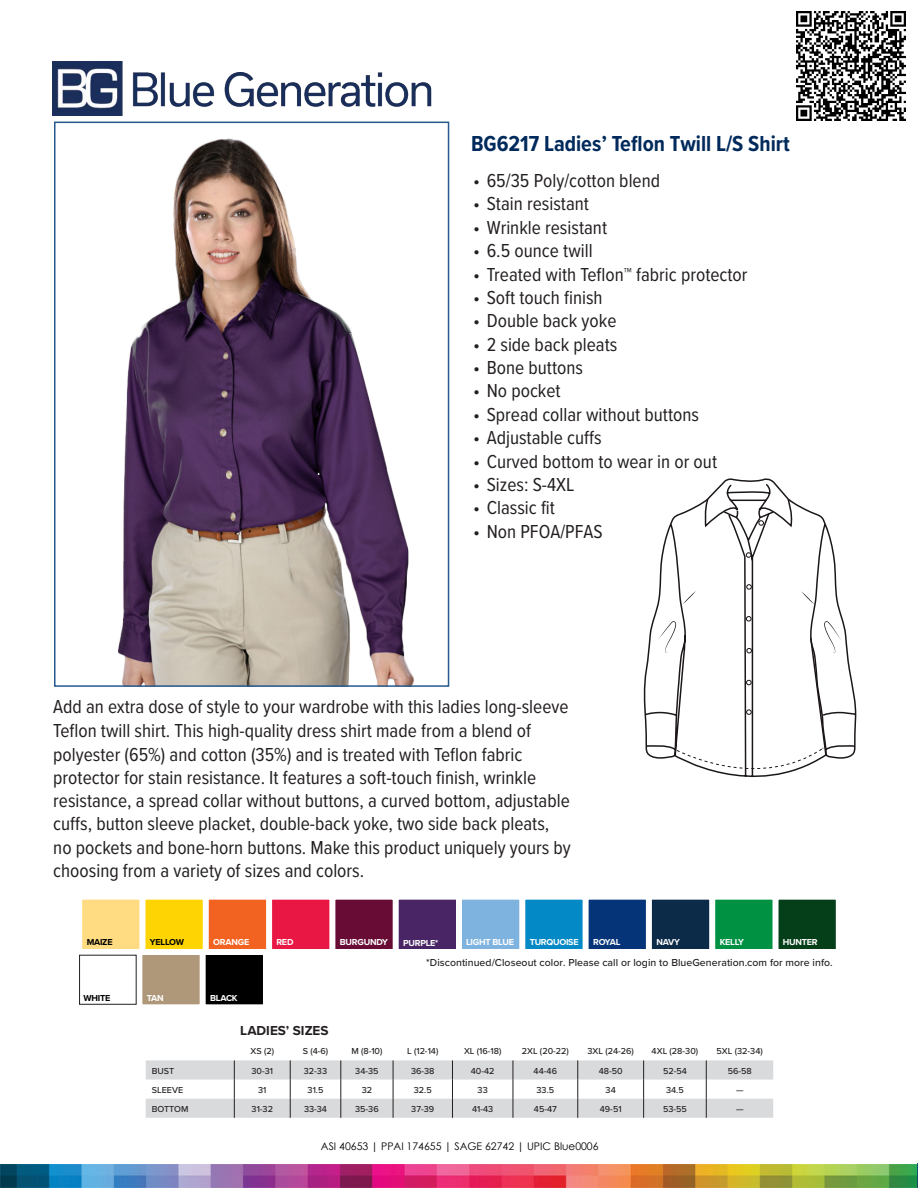
<style>
.page{position:relative;width:918px;height:1188px;background:#fff}
.page>*{position:absolute;margin:0;border:0;box-sizing:border-box;transform-origin:0 0}
.t1{font:700 22.5px "Proxima Nova Cond";color:#002a5c}
.t2{font:19.5px/23.4px "Proxima Nova Cond";color:#231f20}
.t3{font:700 13.5px "Proxima Nova";color:#231f20}
.t4{font:500 10.5px "Proxima Nova";letter-spacing:.005em;color:#231f20}
.t5{font:10.5px "Century Gothic";color:#000}
.t6{font:500 9px "Proxima Nova";color:#231f20}
.t7{font:700 9px "Proxima Nova";letter-spacing:-.025em;color:#fff}
.t8{font:700 9px "Proxima Nova";letter-spacing:-.025em;color:#000}
</style>
<div class="page">
<img style="left:0;top:1164px;width:918px;height:24px">
<svg style="left:917px;top:1164px;width:1px;height:23px"></svg>
<img style="left:118px;top:138px;width:296px;height:546px">
<div style="left:54px;top:122px;width:395px;height:565px;border:2px solid #265a8e"></div>
<svg style="left:643px;top:605px;width:14px;height:154px"></svg>
<svg style="left:657px;top:478px;width:200px;height:300px"></svg>
<div style="left:139px;top:952px;width:64px;height:55px;background:#af9879;border:3px solid #fff"></div>
<div style="left:79px;top:955px;width:58px;height:50px;border:1px solid #231f20"></div>
<div style="left:203px;top:952px;width:63px;height:55px;background:#000;border:3px solid #fff"></div>
<div style="left:79px;top:897px;width:63px;height:55px;background:#ffdc82;border:3px solid #fff"></div>
<div style="left:142px;top:897px;width:64px;height:55px;background:#fed503;border:3px solid #fff"></div>
<div style="left:206px;top:897px;width:63px;height:55px;background:#f26221;border:3px solid #fff"></div>
<div style="left:269px;top:897px;width:63px;height:55px;background:#e81744;border:3px solid #fff"></div>
<div style="left:396px;top:897px;width:63px;height:55px;background:#4a2565;border:3px solid #fff"></div>
<div style="left:332px;top:897px;width:64px;height:55px;background:#680c35;border:3px solid #fff"></div>
<div style="left:459px;top:897px;width:63px;height:55px;background:#7fb3df;border:3px solid #fff"></div>
<div style="left:522px;top:897px;width:64px;height:55px;background:#0389c5;border:3px solid #fff"></div>
<div style="left:649px;top:897px;width:63px;height:55px;background:#0b2b48;border:3px solid #fff"></div>
<div style="left:586px;top:897px;width:63px;height:55px;background:#053479;border:3px solid #fff"></div>
<div style="left:712px;top:897px;width:64px;height:55px;background:#009143;border:3px solid #fff"></div>
<div style="left:776px;top:897px;width:63px;height:55px;background:#053f1a;border:3px solid #fff"></div>
<svg style="left:146px;top:1060px;width:627px;height:58px"></svg>
<img style="left:53px;top:61px;width:379px;height:55px">
<img style="left:797px;top:12px;width:108px;height:108px">
<p class="t1" style="left:471px;top:127px;width:320px">BG6217 Ladies’ Teflon Twill L/S Shirt</p>
<p class="t2" style="left:473px;top:168px;width:188px">• 65/35 Poly/cotton blend</p>
<p class="t2" style="left:473px;top:191px;width:117px">• Stain resistant</p>
<p class="t2" style="left:473px;top:215px;width:135px">• Wrinkle resistant</p>
<p class="t2" style="left:473px;top:238px;width:121px">• 6.5 ounce twill</p>
<p class="t2" style="left:473px;top:262px;width:276px">• Treated with Teflon™ fabric protector</p>
<p class="t2" style="left:473px;top:285px;width:131px">• Soft touch finish</p>
<p class="t2" style="left:473px;top:308px;width:145px">• Double back yoke</p>
<p class="t2" style="left:473px;top:332px;width:146px">• 2 side back pleats</p>
<p class="t2" style="left:473px;top:355px;width:111px">• Bone buttons</p>
<p class="t2" style="left:473px;top:378px;width:89px">• No pocket</p>
<p class="t2" style="left:473px;top:402px;width:227px">• Spread collar without buttons</p>
<p class="t2" style="left:473px;top:425px;width:130px">• Adjustable cuffs</p>
<p class="t2" style="left:473px;top:449px;width:245px">• Curved bottom to wear in or out</p>
<p class="t2" style="left:473px;top:472px;width:103px">• Sizes: S-4XL</p>
<p class="t2" style="left:473px;top:495px;width:83px">• Classic fit</p>
<p class="t2" style="left:473px;top:519px;width:131px">• Non PFOA/PFAS</p>
<p class="t2" style="left:53px;top:694px;width:519px">Add an extra dose of style to your wardrobe with this ladies long-sleeve Teflon twill shirt. This high-quality dress shirt made from a blend of polyester (65%) and cotton (35%) and is treated with Teflon fabric protector for stain resistance. It features a soft-touch finish, wrinkle resistance, a spread collar without buttons, a curved bottom, adjustable cuffs, button sleeve placket, double-back yoke, two side back pleats, no pockets and bone-horn buttons. Make this product uniquely yours by choosing from a variety of sizes and colors.</p>
<p class="t8" style="left:87px;top:935px;width:27px">MAIZE</p>
<p class="t8" style="left:150px;top:935px;width:36px">YELLOW</p>
<p class="t7" style="left:213px;top:935px;width:37px">ORANGE</p>
<p class="t7" style="left:276px;top:935px;width:19px">RED</p>
<p class="t7" style="left:340px;top:936px;width:50px">BURGUNDY</p>
<p class="t7" style="left:403px;top:936px;width:37px">PURPLE*</p>
<p class="t7" style="left:466px;top:936px;width:50px">LIGHT BLUE</p>
<p class="t7" style="left:530px;top:936px;width:50px">TURQUOISE</p>
<p class="t7" style="left:593px;top:935px;width:29px">ROYAL</p>
<p class="t7" style="left:656px;top:935px;width:25px">NAVY</p>
<p class="t7" style="left:720px;top:935px;width:26px">KELLY</p>
<p class="t7" style="left:783px;top:935px;width:36px">HUNTER</p>
<p class="t8" style="left:84px;top:991px;width:28px">WHITE</p>
<p class="t7" style="left:147px;top:991px;width:18px">TAN</p>
<p class="t7" style="left:210px;top:991px;width:29px">BLACK</p>
<p class="t4" style="left:426px;top:954px;width:408px">*Discontinued/Closeout color. Please call or login to BlueGeneration.com for more info.</p>
<p class="t3" style="left:240px;top:1021px;width:90px">LADIES’ SIZES</p>
<p class="t6" style="left:250px;top:1045px;width:25px">XS (2)</p>
<p class="t6" style="left:303px;top:1045px;width:27px">S (4-6)</p>
<p class="t6" style="left:351px;top:1045px;width:33px">M (8-10)</p>
<p class="t6" style="left:407px;top:1045px;width:33px">L (12-14)</p>
<p class="t6" style="left:464px;top:1045px;width:39px">XL (16-18)</p>
<p class="t6" style="left:522px;top:1045px;width:49px">2XL (20-22)</p>
<p class="t6" style="left:588px;top:1045px;width:48px">3XL (24-26)</p>
<p class="t6" style="left:652px;top:1045px;width:48px">4XL (28-30)</p>
<p class="t6" style="left:717px;top:1045px;width:48px">5XL (32-34)</p>
<p class="t6" style="left:152px;top:1064px;width:24px">BUST</p>
<p class="t6" style="left:251px;top:1064px;width:23px">30-31</p>
<p class="t6" style="left:304px;top:1064px;width:25px">32-33</p>
<p class="t6" style="left:355px;top:1064px;width:25px">34-35</p>
<p class="t6" style="left:411px;top:1064px;width:25px">36-38</p>
<p class="t6" style="left:471px;top:1064px;width:25px">40-42</p>
<p class="t6" style="left:534px;top:1064px;width:25px">44-46</p>
<p class="t6" style="left:599px;top:1064px;width:25px">48-50</p>
<p class="t6" style="left:663px;top:1064px;width:25px">52-54</p>
<p class="t6" style="left:728px;top:1064px;width:26px">56-58</p>
<p class="t6" style="left:152px;top:1083px;width:33px">SLEEVE</p>
<p class="t6" style="left:258px;top:1083px;width:10px">31</p>
<p class="t6" style="left:308px;top:1083px;width:17px">31.5</p>
<p class="t6" style="left:362px;top:1083px;width:12px">32</p>
<p class="t6" style="left:414px;top:1083px;width:19px">32.5</p>
<p class="t6" style="left:478px;top:1083px;width:12px">33</p>
<p class="t6" style="left:537px;top:1083px;width:19px">33.5</p>
<p class="t6" style="left:606px;top:1083px;width:12px">34</p>
<p class="t6" style="left:666px;top:1083px;width:19px">34.5</p>
<p class="t6" style="left:736px;top:1083px;width:9px">—</p>
<p class="t6" style="left:152px;top:1102px;width:38px">BOTTOM</p>
<p class="t6" style="left:252px;top:1102px;width:23px">31-32</p>
<p class="t6" style="left:304px;top:1102px;width:25px">33-34</p>
<p class="t6" style="left:355px;top:1102px;width:25px">35-36</p>
<p class="t6" style="left:411px;top:1102px;width:24px">37-39</p>
<p class="t6" style="left:472px;top:1102px;width:23px">41-43</p>
<p class="t6" style="left:534px;top:1102px;width:25px">45-47</p>
<p class="t6" style="left:600px;top:1102px;width:23px">49-51</p>
<p class="t6" style="left:663px;top:1102px;width:25px">53-55</p>
<p class="t6" style="left:736px;top:1102px;width:9px">—</p>
<p class="t5" style="left:321px;top:1139px;width:279px">ASI 40653 | PPAI 174655 | SAGE 62742 | UPIC Blue0006</p>
</div>
